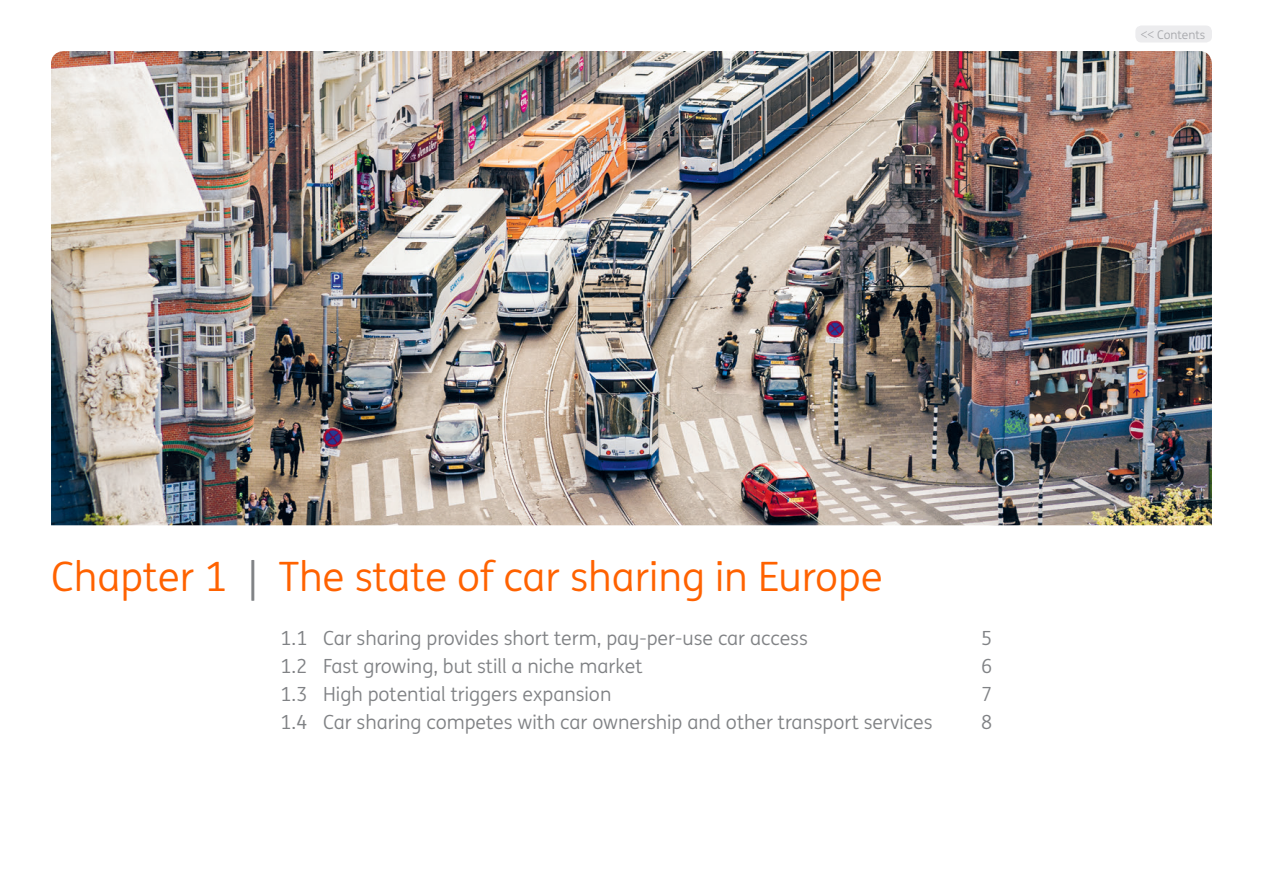
<style>
.page{position:relative;width:1263px;height:893px;background:#fff}
.page>*{position:absolute;margin:0;border:0;box-sizing:border-box;transform-origin:0 0}
.t1{font:40.5px "ING Me";color:#ff6200}
.t2{font:19.5px "ING Me";color:#808285}
.t3{font:12px "ING Me";color:#a8a9ad}
.s1{color:#808285}
</style>
<div class="page">
<img style="left:51px;top:51px;width:1161px;height:474px">
<div style="left:1135px;top:26px;width:77px;height:17px;background:#ececee;border-radius:6px"></div>
<p class="t3" style="left:1141px;top:26px;width:66px">&lt;&lt; Contents</p>
<h1 class="t1" style="left:51px;top:547px;width:833px">Chapter 1 <span class="s1">|</span> The state of car sharing in Europe</h1>
<p class="t2" style="left:281px;top:624px;width:529px">1.1 Car sharing provides short term, pay-per-use car access</p>
<p class="t2" style="left:981px;top:624px;width:12px">5</p>
<p class="t2" style="left:281px;top:652px;width:363px">1.2 Fast growing, but still a niche market</p>
<p class="t2" style="left:981px;top:652px;width:12px">6</p>
<p class="t2" style="left:281px;top:680px;width:332px">1.3 High potential triggers expansion</p>
<p class="t2" style="left:981px;top:680px;width:12px">7</p>
<p class="t2" style="left:281px;top:708px;width:653px">1.4 Car sharing competes with car ownership and other transport services</p>
<p class="t2" style="left:981px;top:708px;width:12px">8</p>
</div>
